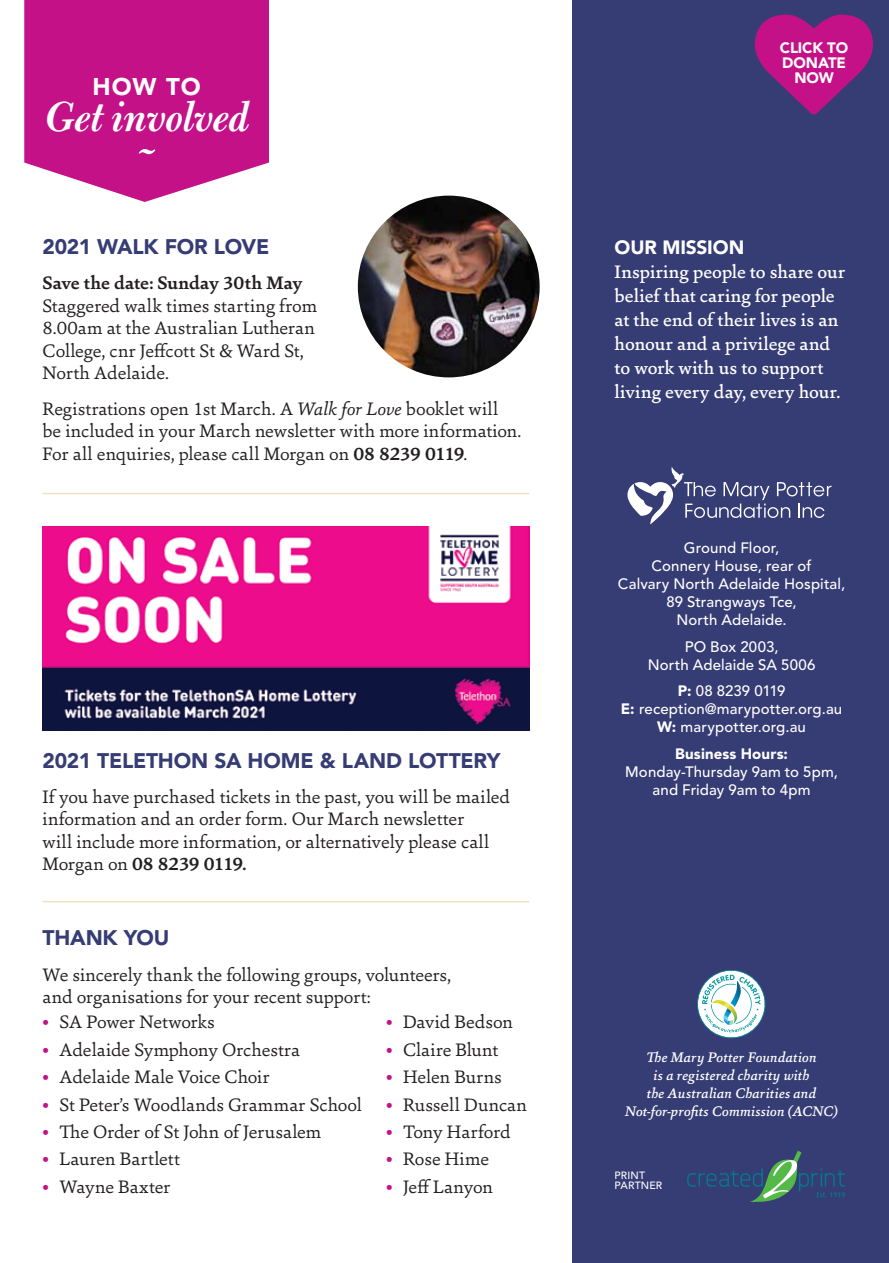
<style>
.page{position:relative;width:889px;height:1263px;background:#fff}
.page>*{position:absolute;margin:0;border:0;box-sizing:border-box;transform-origin:0 0}
.t1{font:italic 54.3px "Bulmer MT Std";color:#fff}
.t2{font:italic 600 45px "Bulmer MT Std";letter-spacing:-.025em;color:#fff}
.t3{font:900 24px "Avenir LT Std";color:#fff}
.t4{font:900 21px "Avenir LT Std";letter-spacing:-.01em;color:#363c74}
.t5{font:19.5px/22.5px "Sina";color:#231f20}
.t6{font:500 19.5px/24px "Sina";color:#fff}
.t7{font:700 19.5px "Sina";letter-spacing:-.005em;color:#231f20}
.t8{font:900 19.2px "Avenir LT Std";letter-spacing:-.005em;color:#fff}
.t9{font:500 15px/18px "Avenir LT Std";letter-spacing:.005em;color:#fff;text-align:center}
.t10{font:italic 500 15px/18px "Sina";letter-spacing:.005em;color:#fff;text-align:center}
.t11{font:900 15px/15px "Avenir LT Std";color:#fff;text-align:center}
.t12{font:500 10.5px/10.5px "Avenir LT Std";letter-spacing:.015em;color:#fff}
.s1{font-style:italic}
.s2{font-weight:700}
.s3{font-weight:500;color:#c41188}
.s4{font-weight:900}
</style>
<div class="page">
<svg style="left:24px;top:0;width:245px;height:202px;background:#c92893"></svg>
<div style="left:572px;top:0;width:317px;height:1263px;background:#363c74"></div>
<svg style="left:627px;top:467px;width:204px;height:57px"></svg>
<svg style="left:687px;top:1151px;width:158px;height:51px"></svg>
<svg style="left:697px;top:970px;width:69px;height:69px"></svg>
<img style="left:42px;top:526px;width:487px;height:204px">
<hr style="left:42px;top:493px;width:487px;height:1px;background:#ece3c3">
<hr style="left:42px;top:901px;width:487px;height:1px;background:#ece3c3">
<img style="left:358px;top:196px;width:181px;height:181px;border-radius:91px">
<svg style="left:755px;top:15px;width:118px;height:99px"></svg>
<p class="t3" style="left:93px;top:72px;width:110px">HOW TO</p>
<h2 class="t2" style="left:44px;top:92px;width:208px">Get involved</h2>
<h1 class="t1" style="left:133px;top:132px;width:20px">˜</h1>
<p class="t4" style="left:43px;top:234px;width:228px">2021 WALK FOR LOVE</p>
<p class="t7" style="left:43px;top:270px;width:262px">Save the date: Sunday 30th May</p>
<p class="t5" style="left:43px;top:294px;width:276px">Staggered walk times starting from<br>8.00am at the Australian Lutheran<br>College, cnr Jeffcott St &amp; Ward St,<br>North Adelaide.</p>
<p class="t5" style="left:43px;top:396px;width:480px">Registrations open 1st March. A <span class="s1">Walk for Love</span> booklet will be included in your March newsletter with more information.<br>For all enquiries, please call Morgan on <span class="s2">08 8239 0119</span>.</p>
<p class="t4" style="left:43px;top:747px;width:459px">2021 TELETHON SA HOME &amp; LAND LOTTERY</p>
<p class="t5" style="left:43px;top:785px;width:469px">If you have purchased tickets in the past, you will be mailed information and an order form. Our March newsletter<br>will include more information, or alternatively please call Morgan on <span class="s2">08 8239 0119.</span></p>
<p class="t4" style="left:43px;top:925px;width:128px">THANK YOU</p>
<p class="t5" style="left:43px;top:962px;width:410px">We sincerely thank the following groups, volunteers, and organisations for your recent support:</p>
<p class="t5" style="left:43px;top:1010px;width:174px"><span class="s3">•</span> SA Power Networks</p>
<p class="t5" style="left:43px;top:1037px;width:259px"><span class="s3">•</span> Adelaide Symphony Orchestra</p>
<p class="t5" style="left:43px;top:1065px;width:228px"><span class="s3">•</span> Adelaide Male Voice Choir</p>
<p class="t5" style="left:43px;top:1092px;width:321px"><span class="s3">•</span> St Peter’s Woodlands Grammar School</p>
<p class="t5" style="left:43px;top:1120px;width:280px"><span class="s3">•</span> The Order of St John of Jerusalem</p>
<p class="t5" style="left:43px;top:1147px;width:139px"><span class="s3">•</span> Lauren Bartlett</p>
<p class="t5" style="left:43px;top:1174px;width:129px"><span class="s3">•</span> Wayne Baxter</p>
<p class="t5" style="left:386px;top:1010px;width:128px"><span class="s3">•</span> David Bedson</p>
<p class="t5" style="left:386px;top:1038px;width:114px"><span class="s3">•</span> Claire Blunt</p>
<p class="t5" style="left:386px;top:1065px;width:117px"><span class="s3">•</span> Helen Burns</p>
<p class="t5" style="left:386px;top:1092px;width:142px"><span class="s3">•</span> Russell Duncan</p>
<p class="t5" style="left:386px;top:1120px;width:126px"><span class="s3">•</span> Tony Harford</p>
<p class="t5" style="left:386px;top:1147px;width:104px"><span class="s3">•</span> Rose Hime</p>
<p class="t5" style="left:386px;top:1174px;width:108px"><span class="s3">•</span> Jeff Lanyon</p>
<p class="t11" style="left:780px;top:40px;width:70px">CLICK TO<br>DONATE<br>NOW</p>
<p class="t8" style="left:614px;top:235px;width:131px">OUR MISSION</p>
<p class="t6" style="left:614px;top:259px;width:232px">Inspiring people to share our belief that caring for people at the end of their lives is an honour and a privilege and to work with us to support living every day, every hour.</p>
<p class="t9" style="left:618px;top:539px;width:229px">Ground Floor,<br>Connery House, rear of<br>Calvary North Adelaide Hospital,<br>89 Strangways Tce,<br>North Adelaide.</p>
<p class="t9" style="left:648px;top:638px;width:169px">PO Box 2003,<br>North Adelaide SA 5006</p>
<p class="t9" style="left:621px;top:682px;width:223px"><span class="s4">P:</span> 08 8239 0119<br><span class="s4">E:</span> reception@marypotter.org.au<br><span class="s4">W:</span> marypotter.org.au</p>
<p class="t11" style="left:675px;top:746px;width:114px">Business Hours:</p>
<p class="t9" style="left:625px;top:763px;width:214px">Monday-Thursday 9am to 5pm, and Friday 9am to 4pm</p>
<p class="t10" style="left:625px;top:1048px;width:214px">The Mary Potter Foundation<br>is a registered charity with<br>the Australian Charities and<br>Not-for-profits Commission (ACNC)</p>
<p class="t12" style="left:614px;top:1170px;width:49px">PRINT<br>PARTNER</p>
</div>
